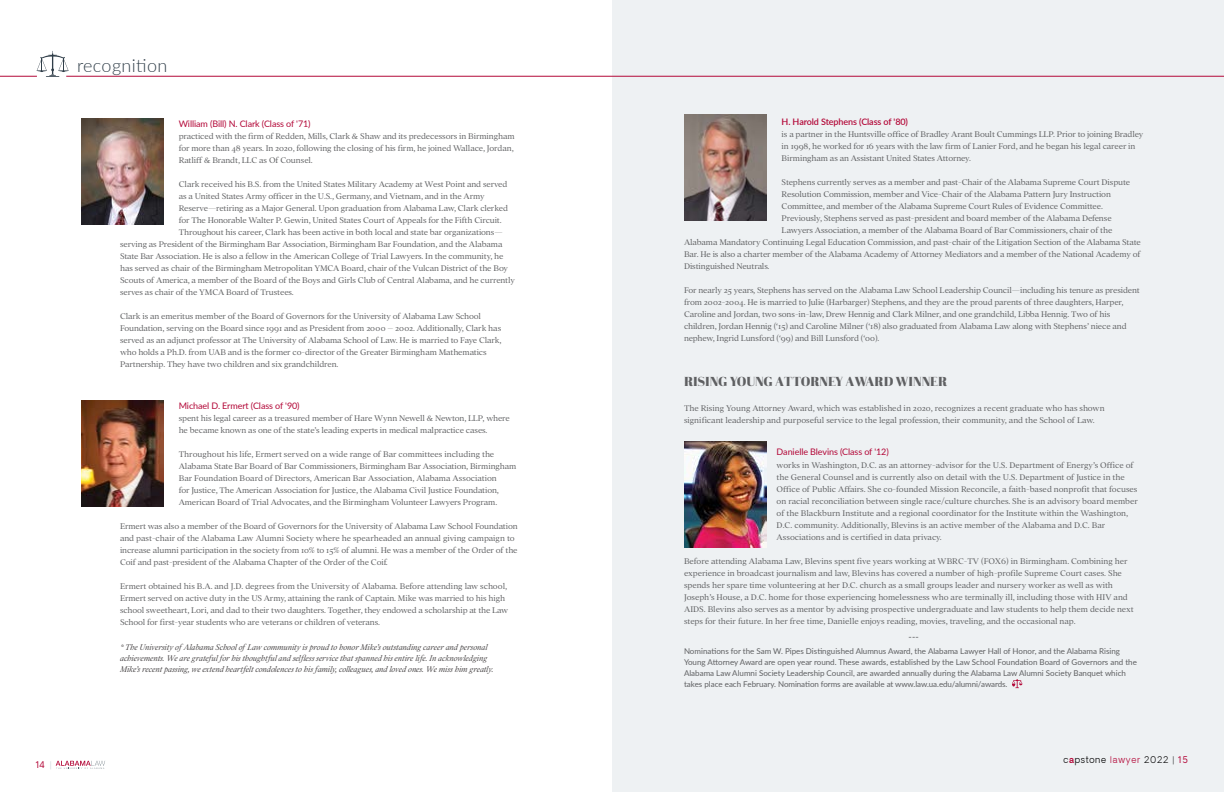
<style>
.page{position:relative;width:1224px;height:792px;background:#fff}
.page>*{position:absolute;margin:0;border:0;box-sizing:border-box;transform-origin:0 0}
.t1{font:300 18px "Lato";letter-spacing:.02em;color:#303e49}
.t2{font:13px "Kenarock";letter-spacing:-.01em;color:#5f6062}
.t3{font:300 9px/12px "Addington CF";letter-spacing:-.01em;color:#5f6062}
.t4{font:italic 300 9px/10.8px "Addington CF";color:#484546}
.t5{font:9px "Lato";letter-spacing:-.01em;color:#b30838}
.t6{font:600 9px "Lato";letter-spacing:-.01em;color:#b30838}
.t7{font:300 9px "Oakes Grotesk";letter-spacing:.075em;color:#000}
.t8{font:500 9px "Lato";color:#5f6062}
.t9{font:9px "Oakes Grotesk";color:#b30838}
.t10{font:8px/11px "Lato";color:#5f6062}
.s1{font-weight:300;color:#bcc7cf}
.s2{font-weight:600;color:#b30838}
.s3{color:#b30838}
.s4{font-weight:400;color:#b30838}
</style>
<div class="page">
<img style="left:81px;top:118px;width:82px;height:106px">
<img style="left:81px;top:401px;width:82px;height:106px">
<div style="left:612px;top:0;width:612px;height:792px;background:#eef1f3"></div>
<svg style="left:36px;top:51px;width:33px;height:26px"></svg>
<hr style="left:66px;top:76px;width:1158px;height:1px;background:#b30838">
<hr style="left:0;top:76px;width:37px;height:1px;background:#b30838">
<svg style="left:1012px;top:679px;width:10px;height:9px"></svg>
<img style="left:684px;top:114px;width:82px;height:106px">
<img style="left:684px;top:441px;width:82px;height:106px">
<svg style="left:56px;top:761px;width:49px;height:8px"></svg>
<h1 class="t1" style="left:77px;top:53px;width:92px">recognition</h1>
<p class="t5" style="left:179px;top:117px;width:133px">William (Bill) N. Clark (Class of '71)</p>
<p class="t3" style="left:179px;top:130px;width:337px;text-align:justify">practiced with the firm of Redden, Mills, Clark &amp; Shaw and its predecessors in Birmingham for more than 48 years. In 2020, following the closing of his firm, he joined Wallace, Jordan, Ratliff &amp; Brandt, LLC as Of Counsel.</p>
<p class="t3" style="left:179px;top:178px;width:330px">Clark received his B.S. from the United States Military Academy at West Point and served</p>
<p class="t3" style="left:179px;top:190px;width:307px">as a United States Army officer in the U.S., Germany, and Vietnam, and in the Army</p>
<p class="t3" style="left:179px;top:202px;width:331px">Reserve—retiring as a Major General. Upon graduation from Alabama Law, Clark clerked</p>
<p class="t3" style="left:179px;top:214px;width:324px">for The Honorable Walter P. Gewin, United States Court of Appeals for the Fifth Circuit.</p>
<p class="t3" style="left:179px;top:226px;width:325px">Throughout his career, Clark has been active in both local and state bar organizations—</p>
<p class="t3" style="left:120px;top:238px;width:384px">serving as President of the Birmingham Bar Association, Birmingham Bar Foundation, and the Alabama</p>
<p class="t3" style="left:120px;top:250px;width:385px">State Bar Association. He is also a fellow in the American College of Trial Lawyers. In the community, he</p>
<p class="t3" style="left:120px;top:262px;width:390px">has served as chair of the Birmingham Metropolitan YMCA Board, chair of the Vulcan District of the Boy</p>
<p class="t3" style="left:120px;top:274px;width:396px">Scouts of America, a member of the Board of the Boys and Girls Club of Central Alabama, and he currently</p>
<p class="t3" style="left:120px;top:286px;width:175px">serves as chair of the YMCA Board of Trustees.</p>
<p class="t3" style="left:120px;top:310px;width:383px">Clark is an emeritus member of the Board of Governors for the University of Alabama Law School Foundation, serving on the Board since 1991 and as President from 2000 – 2002. Additionally, Clark has served as an adjunct professor at The University of Alabama School of Law. He is married to Faye Clark, who holds a Ph.D. from UAB and is the former co-director of the Greater Birmingham Mathematics Partnership. They have two children and six grandchildren.</p>
<p class="t5" style="left:179px;top:399px;width:122px">Michael D. Ermert (Class of '90)</p>
<p class="t3" style="left:179px;top:412px;width:333px">spent his legal career as a treasured member of Hare Wynn Newell &amp; Newton, LLP, where he became known as one of the state’s leading experts in medical malpractice cases.</p>
<p class="t3" style="left:179px;top:448px;width:339px">Throughout his life, Ermert served on a wide range of Bar committees including the Alabama State Bar Board of Bar Commissioners, Birmingham Bar Association, Birmingham Bar Foundation Board of Directors, American Bar Association, Alabama Association<br>for Justice, The American Association for Justice, the Alabama Civil Justice Foundation, American Board of Trial Advocates, and the Birmingham Volunteer Lawyers Program.</p>
<p class="t3" style="left:120px;top:520px;width:399px">Ermert was also a member of the Board of Governors for the University of Alabama Law School Foundation and past-chair of the Alabama Law Alumni Society where he spearheaded an annual giving campaign to increase alumni participation in the society from 10% to 15% of alumni. He was a member of the Order of the Coif and past-president of the Alabama Chapter of the Order of the Coif.</p>
<p class="t3" style="left:120px;top:580px;width:390px">Ermert obtained his B.A. and J.D. degrees from the University of Alabama. Before attending law school, Ermert served on active duty in the US Army, attaining the rank of Captain. Mike was married to his high school sweetheart, Lori, and dad to their two daughters. Together, they endowed a scholarship at the Law School for first-year students who are veterans or children of veterans.</p>
<p class="t4" style="left:120px;top:642px;width:375px">* The University of Alabama School of Law community is proud to honor Mike’s outstanding career and personal achievements. We are grateful for his thoughtful and selfless service that spanned his entire life. In acknowledging<br>Mike’s recent passing, we extend heartfelt condolences to his family, colleagues, and loved ones. We miss him greatly.</p>
<p class="t9" style="left:36px;top:758px;width:18px">14 <span class="s1">|</span></p>
<p class="t6" style="left:782px;top:115px;width:128px">H. Harold Stephens (Class of '80)</p>
<p class="t3" style="left:782px;top:128px;width:363px">is a partner in the Huntsville office of Bradley Arant Boult Cummings LLP. Prior to joining Bradley in 1998, he worked for 16 years with the law firm of Lanier Ford, and he began his legal career in<br>Birmingham as an Assistant United States Attorney.</p>
<p class="t3" style="left:782px;top:176px;width:350px">Stephens currently serves as a member and past-Chair of the Alabama Supreme Court Dispute</p>
<p class="t3" style="left:782px;top:188px;width:331px">Resolution Commission, member and Vice-Chair of the Alabama Pattern Jury Instruction</p>
<p class="t3" style="left:782px;top:200px;width:323px">Committee, and member of the Alabama Supreme Court Rules of Evidence Committee.</p>
<p class="t3" style="left:782px;top:212px;width:332px">Previously, Stephens served as past-president and board member of the Alabama Defense</p>
<p class="t3" style="left:782px;top:224px;width:332px">Lawyers Association, a member of the Alabama Board of Bar Commissioners, chair of the</p>
<p class="t3" style="left:684px;top:236px;width:458px">Alabama Mandatory Continuing Legal Education Commission, and past-chair of the Litigation Section of the Alabama State</p>
<p class="t3" style="left:684px;top:248px;width:458px">Bar. He is also a charter member of the Alabama Academy of Attorney Mediators and a member of the National Academy of</p>
<p class="t3" style="left:684px;top:260px;width:87px">Distinguished Neutrals.</p>
<p class="t3" style="left:684px;top:284px;width:457px">For nearly 25 years, Stephens has served on the Alabama Law School Leadership Council—including his tenure as president from 2002-2004. He is married to Julie (Harbarger) Stephens, and they are the proud parents of three daughters, Harper, Caroline and Jordan, two sons-in-law, Drew Hennig and Clark Milner, and one grandchild, Libba Hennig. Two of his children, Jordan Hennig (‘15) and Caroline Milner (‘18) also graduated from Alabama Law along with Stephens’ niece and nephew, Ingrid Lunsford (‘99) and Bill Lunsford (‘00).</p>
<h2 class="t2" style="left:684px;top:372px;width:265px">RISING YOUNG ATTORNEY AWARD WINNER</h2>
<p class="t3" style="left:684px;top:402px;width:422px">The Rising Young Attorney Award, which was established in 2020, recognizes a recent graduate who has shown significant leadership and purposeful service to the legal profession, their community, and the School of Law.</p>
<p class="t5" style="left:777px;top:445px;width:114px">Danielle Blevins (Class of '12)</p>
<p class="t3" style="left:777px;top:459px;width:363px">works in Washington, D.C. as an attorney-advisor for the U.S. Department of Energy’s Office of the General Counsel and is currently also on detail with the U.S. Department of Justice in the Office of Public Affairs. She co-founded Mission Reconcile, a faith-based nonprofit that focuses on racial reconciliation between single race/culture churches. She is an advisory board member of the Blackburn Institute and a regional coordinator for the Institute within the Washington, D.C. community. Additionally, Blevins is an active member of the Alabama and D.C. Bar Associations and is certified in data privacy.</p>
<p class="t3" style="left:684px;top:555px;width:451px">Before attending Alabama Law, Blevins spent five years working at WBRC-TV (FOX6) in Birmingham. Combining her experience in broadcast journalism and law, Blevins has covered a number of high-profile Supreme Court cases. She spends her spare time volunteering at her D.C. church as a small groups leader and nursery worker as well as with Joseph’s House, a D.C. home for those experiencing homelessness who are terminally ill, including those with HIV and AIDS. Blevins also serves as a mentor by advising prospective undergraduate and law students to help them decide next steps for their future. In her free time, Danielle enjoys reading, movies, traveling, and the occasional nap.</p>
<p class="t8" style="left:909px;top:630px;width:12px">---</p>
<p class="t10" style="left:684px;top:645px;width:454px">Nominations for the Sam W. Pipes Distinguished Alumnus Award, the Alabama Lawyer Hall of Honor, and the Alabama Rising Young Attorney Award are open year round. These awards, established by the Law School Foundation Board of Governors and the Alabama Law Alumni Society Leadership Council, are awarded annually during the Alabama Law Alumni Society Banquet which takes place each February. Nomination forms are available at www.law.ua.edu/alumni/awards.</p>
<p class="t7" style="left:1063px;top:753px;width:126px">c<span class="s2">a</span>pstone <span class="s3">lawyer</span> 2022 | <span class="s4">15</span></p>
</div>
